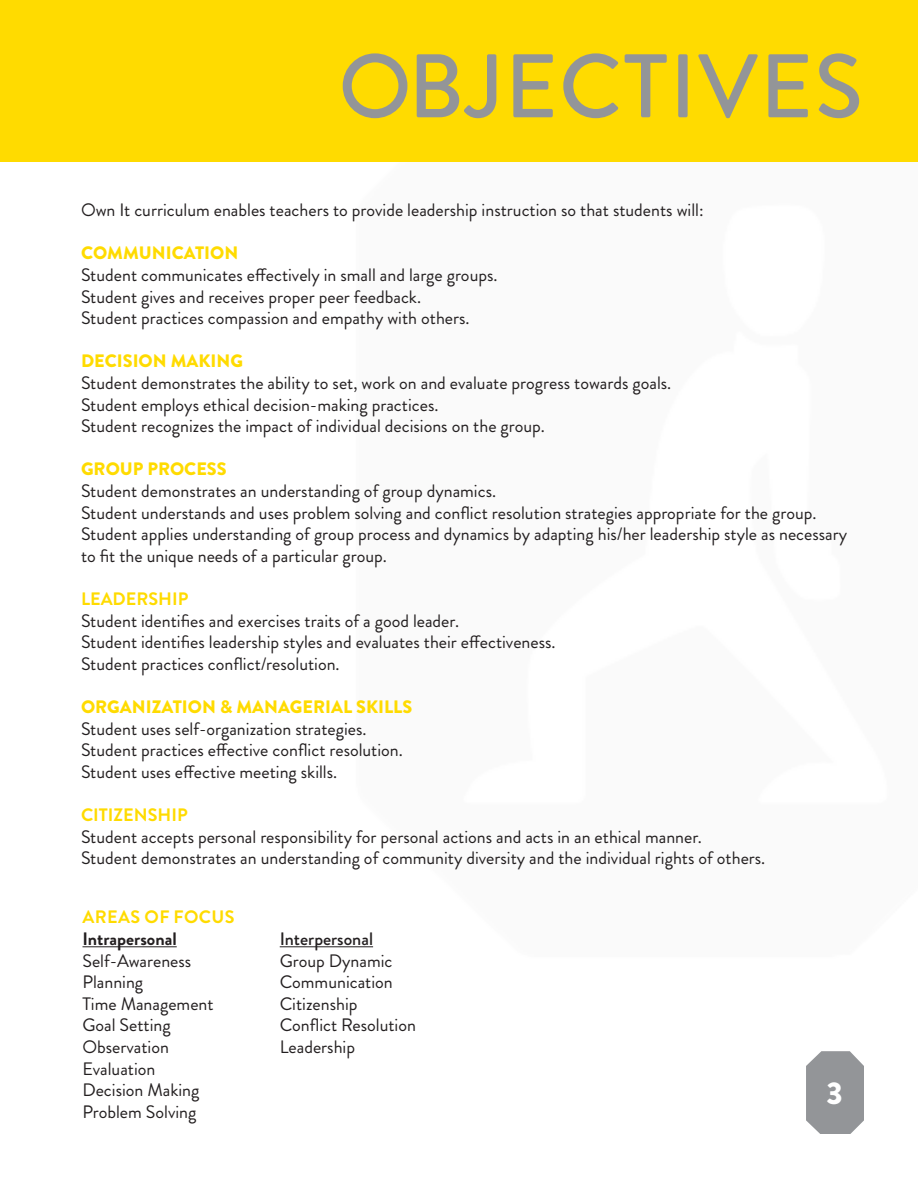
<style>
.page{position:relative;width:918px;height:1188px;background:#fff}
.page>*{position:absolute;margin:0;border:0;box-sizing:border-box;transform-origin:0 0}
.t1{font:500 90px "Brandon Grotesque";letter-spacing:.02em;color:#939598}
.t2{font:900 31.5px "Brandon Grotesque";color:#fff}
.t3{font:18px/21.6px "Brandon Grotesque";color:#231f20}
.small_header{font:900 18px "Brandon Grotesque";color:#ffdb00}
.small_header-2{font:700 18px "Brandon Grotesque";color:#ffdb00}
.t4{font:700 18px "Brandon Grotesque";color:#231f20}
.t5{font:500 18px "Brandon Grotesque";color:#231f20}
.small_header-3{font:700 18px "Brandon Grotesque";letter-spacing:.02em;color:#ffdb00}
</style>
<div class="page">
<div style="left:0;top:0;width:918px;height:162px;background:#ffdb00"></div>
<svg style="left:806px;top:1051px;width:58px;height:83px"></svg>
<hr style="left:82px;top:946px;width:95px;height:1px;background:#231f20">
<hr style="left:280px;top:946px;width:93px;height:1px;background:#231f20">
<p class="t1" style="left:339px;top:24px;width:526px">OBJECTIVES</p>
<p class="t3" style="left:81px;top:200px;width:624px">Own It curriculum enables teachers to provide leadership instruction so that students will:</p>
<p class="small_header" style="left:81px;top:241px;width:159px">COMMUNICATION</p>
<p class="t3" style="left:81px;top:264px;width:418px">Student communicates effectively in small and large groups.</p>
<p class="t3" style="left:81px;top:286px;width:342px">Student gives and receives proper peer feedback.</p>
<p class="t3" style="left:81px;top:308px;width:390px">Student practices compassion and empathy with others.</p>
<p class="small_header" style="left:81px;top:349px;width:164px">DECISION MAKING</p>
<p class="t3" style="left:81px;top:372px;width:592px">Student demonstrates the ability to set, work on and evaluate progress towards goals.</p>
<p class="t3" style="left:81px;top:394px;width:359px">Student employs ethical decision-making practices.</p>
<p class="t3" style="left:81px;top:416px;width:465px">Student recognizes the impact of individual decisions on the group.</p>
<p class="small_header" style="left:81px;top:457px;width:147px">GROUP PROCESS</p>
<p class="t3" style="left:81px;top:480px;width:417px">Student demonstrates an understanding of group dynamics.</p>
<p class="t3" style="left:81px;top:502px;width:737px">Student understands and uses problem solving and conflict resolution strategies appropriate for the group.</p>
<p class="t3" style="left:81px;top:524px;width:768px">Student applies understanding of group process and dynamics by adapting his/her leadership style as necessary to fit the unique needs of a particular group.</p>
<p class="small_header-2" style="left:81px;top:586px;width:109px">LEADERSHIP</p>
<p class="t3" style="left:81px;top:610px;width:380px">Student identifies and exercises traits of a good leader.</p>
<p class="t3" style="left:81px;top:632px;width:476px">Student identifies leadership styles and evaluates their effectiveness.</p>
<p class="t3" style="left:81px;top:653px;width:260px">Student practices conflict/resolution.</p>
<p class="small_header" style="left:81px;top:694px;width:333px">ORGANIZATION &amp; MANAGERIAL SKILLS</p>
<p class="t3" style="left:81px;top:718px;width:287px">Student uses self-organization strategies.</p>
<p class="t3" style="left:81px;top:740px;width:323px">Student practices effective conflict resolution.</p>
<p class="t3" style="left:81px;top:761px;width:258px">Student uses effective meeting skills.</p>
<p class="small_header-2" style="left:81px;top:802px;width:108px">CITIZENSHIP</p>
<p class="t3" style="left:81px;top:826px;width:622px">Student accepts personal responsibility for personal actions and acts in an ethical manner.</p>
<p class="t3" style="left:81px;top:848px;width:686px">Student demonstrates an understanding of community diversity and the individual rights of others.</p>
<p class="small_header-3" style="left:83px;top:905px;width:153px">AREAS OF FOCUS</p>
<p class="t4" style="left:82px;top:926px;width:96px">Intrapersonal</p>
<p class="t3" style="left:82px;top:950px;width:110px">Self-Awareness</p>
<p class="t3" style="left:82px;top:971px;width:62px">Planning</p>
<p class="t3" style="left:82px;top:993px;width:133px">Time Management</p>
<p class="t3" style="left:82px;top:1015px;width:90px">Goal Setting</p>
<p class="t3" style="left:82px;top:1036px;width:88px">Observation</p>
<p class="t3" style="left:82px;top:1058px;width:74px">Evaluation</p>
<p class="t3" style="left:82px;top:1079px;width:118px">Decision Making</p>
<p class="t3" style="left:82px;top:1101px;width:115px">Problem Solving</p>
<p class="t5" style="left:280px;top:926px;width:95px">Interpersonal</p>
<p class="t3" style="left:280px;top:950px;width:114px">Group Dynamic</p>
<p class="t3" style="left:280px;top:971px;width:115px">Communication</p>
<p class="t3" style="left:280px;top:993px;width:79px">Citizenship</p>
<p class="t3" style="left:280px;top:1015px;width:138px">Conflict Resolution</p>
<p class="t3" style="left:280px;top:1036px;width:77px">Leadership</p>
<h2 class="t2" style="left:826px;top:1070px;width:18px">3</h2>
</div>
